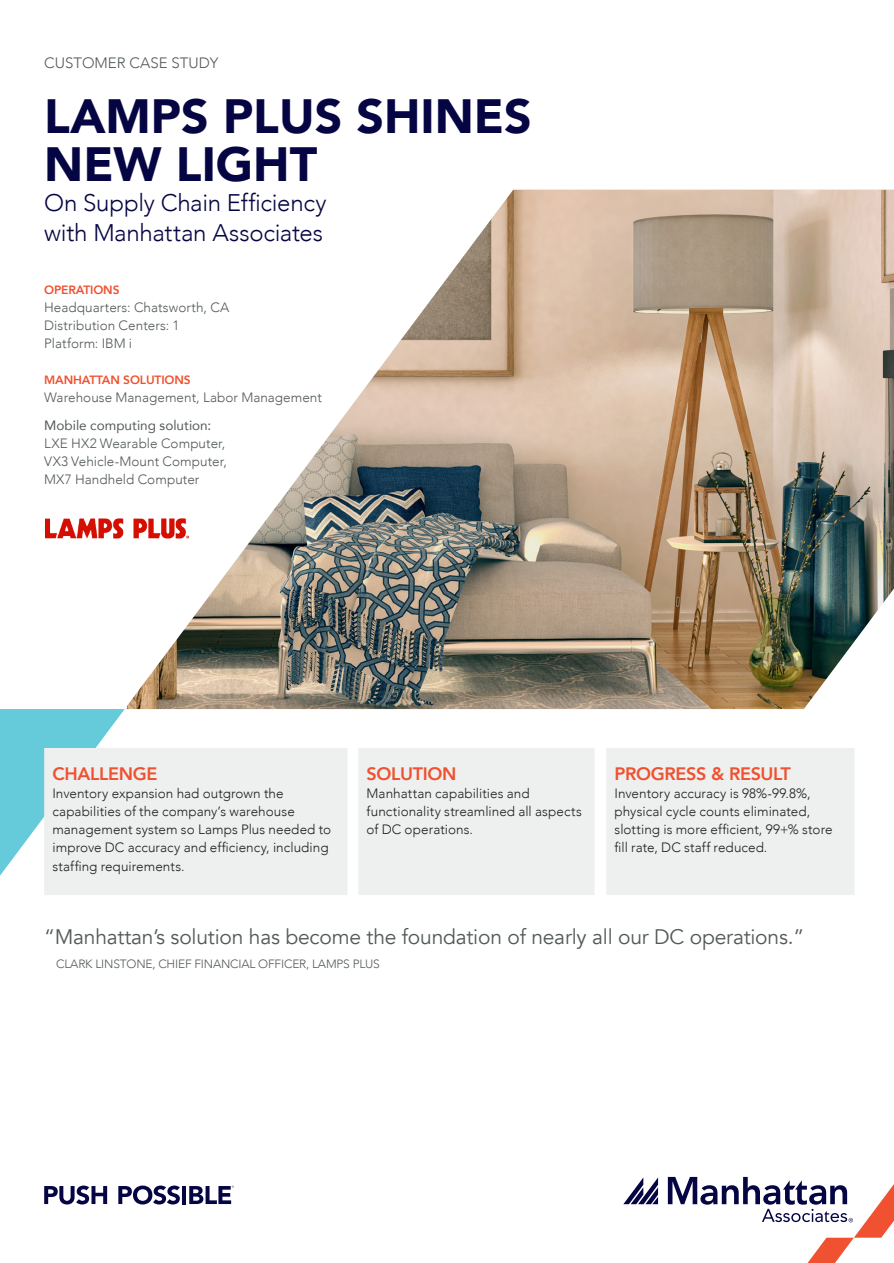
<style>
.page{position:relative;width:894px;height:1263px;background:#fff}
.page>*{position:absolute;margin:0;border:0;box-sizing:border-box;transform-origin:0 0}
.t1{font:900 48px/48px "Avenir";color:#060543}
.t2{font:300 24px "Avenir";letter-spacing:-.01em;color:#060543}
.callout_quote{font:21px "Avenir";letter-spacing:-.01em;color:#535959}
.t3{font:800 18px "Avenir";letter-spacing:-.02em;color:#f05130}
.MINI_BROW{font:300 15px "Avenir";color:#535959}
.Body_Copy{font:300 13.5px/18px "Avenir";letter-spacing:.005em;color:#231f20}
.Body_gray{font:300 13.5px "Avenir";letter-spacing:.005em;color:#535959}
.Body_gray-2{font:13.5px "Avenir";color:#535959}
.quote_attribution{font:300 12px "Avenir";letter-spacing:-.015em;color:#535959}
.t4{font:800 12px "Avenir";letter-spacing:-.01em;color:#f05130}
</style>
<div class="page">
<img style="left:127px;top:190px;width:766px;height:519px">
<svg style="left:0;top:709px;width:125px;height:166px"></svg>
<img style="left:46px;top:507px;width:142px;height:34px">
<svg style="left:44px;top:1185px;width:63px;height:19px"></svg>
<svg style="left:118px;top:1185px;width:62px;height:19px"></svg>
<hr style="left:182px;top:1186px;width:4px;height:18px;background:#060543">
<svg style="left:189px;top:1185px;width:45px;height:19px"></svg>
<div style="left:45px;top:748px;width:301px;height:146px;background:#edf0ef"></div>
<div style="left:44px;top:748px;width:303px;height:147px;border:2px solid #edf0ef"></div>
<div style="left:359px;top:748px;width:234px;height:146px;background:#edf0ef"></div>
<div style="left:358px;top:748px;width:236px;height:147px;border:2px solid #edf0ef"></div>
<div style="left:606px;top:748px;width:247px;height:146px;background:#edf0ef"></div>
<div style="left:606px;top:748px;width:248px;height:147px;border:2px solid #edf0ef"></div>
<svg style="left:623px;top:1177px;width:34px;height:27px"></svg>
<svg style="left:667px;top:1176px;width:226px;height:87px"></svg>
<p class="MINI_BROW" style="left:44px;top:54px;width:176px">CUSTOMER CASE STUDY</p>
<p class="t1" style="left:44px;top:91px;width:489px">LAMPS PLUS SHINES<br>NEW LIGHT</p>
<p class="t2" style="left:44px;top:188px;width:284px">On Supply Chain Efficiency</p>
<p class="t2" style="left:44px;top:218px;width:280px">with Manhattan Associates</p>
<p class="t4" style="left:44px;top:281px;width:77px">OPERATIONS</p>
<p class="Body_gray" style="left:44px;top:300px;width:187px">Headquarters: Chatsworth, CA</p>
<p class="Body_gray" style="left:44px;top:318px;width:137px">Distribution Centers: 1</p>
<p class="Body_gray" style="left:44px;top:336px;width:89px">Platform: IBM i</p>
<p class="t4" style="left:44px;top:371px;width:148px">MANHATTAN SOLUTIONS</p>
<p class="Body_gray" style="left:44px;top:390px;width:279px">Warehouse Management, Labor Management</p>
<p class="Body_gray-2" style="left:44px;top:414px;width:168px">Mobile computing solution:</p>
<p class="Body_gray" style="left:44px;top:435px;width:183px">LXE HX2 Wearable Computer,</p>
<p class="Body_gray" style="left:44px;top:453px;width:184px">VX3 Vehicle-Mount Computer,</p>
<p class="Body_gray" style="left:44px;top:471px;width:157px">MX7 Handheld Computer</p>
<p class="t3" style="left:52px;top:760px;width:106px">CHALLENGE</p>
<p class="Body_Copy" style="left:52px;top:785px;width:244px">Inventory expansion had outgrown the capabilities of the company’s warehouse</p>
<p class="Body_Copy" style="left:52px;top:821px;width:280px">management system so Lamps Plus needed to improve DC accuracy and efficiency, including staffing requirements.</p>
<p class="t3" style="left:366px;top:760px;width:91px">SOLUTION</p>
<p class="Body_Copy" style="left:366px;top:785px;width:216px">Manhattan capabilities and functionality streamlined all aspects of DC operations.</p>
<p class="t3" style="left:614px;top:760px;width:178px">PROGRESS &amp; RESULT</p>
<p class="Body_Copy" style="left:614px;top:785px;width:198px">Inventory accuracy is 98%-99.8%, physical cycle counts eliminated,</p>
<p class="Body_Copy" style="left:614px;top:821px;width:219px">slotting is more efficient, 99+% store fill rate, DC staff reduced.</p>
<p class="callout_quote" style="left:44px;top:924px;width:761px">“Manhattan’s solution has become the foundation of nearly all our DC operations.”</p>
<p class="quote_attribution" style="left:56px;top:957px;width:325px">CLARK LINSTONE, CHIEF FINANCIAL OFFICER, LAMPS PLUS</p>
</div>
